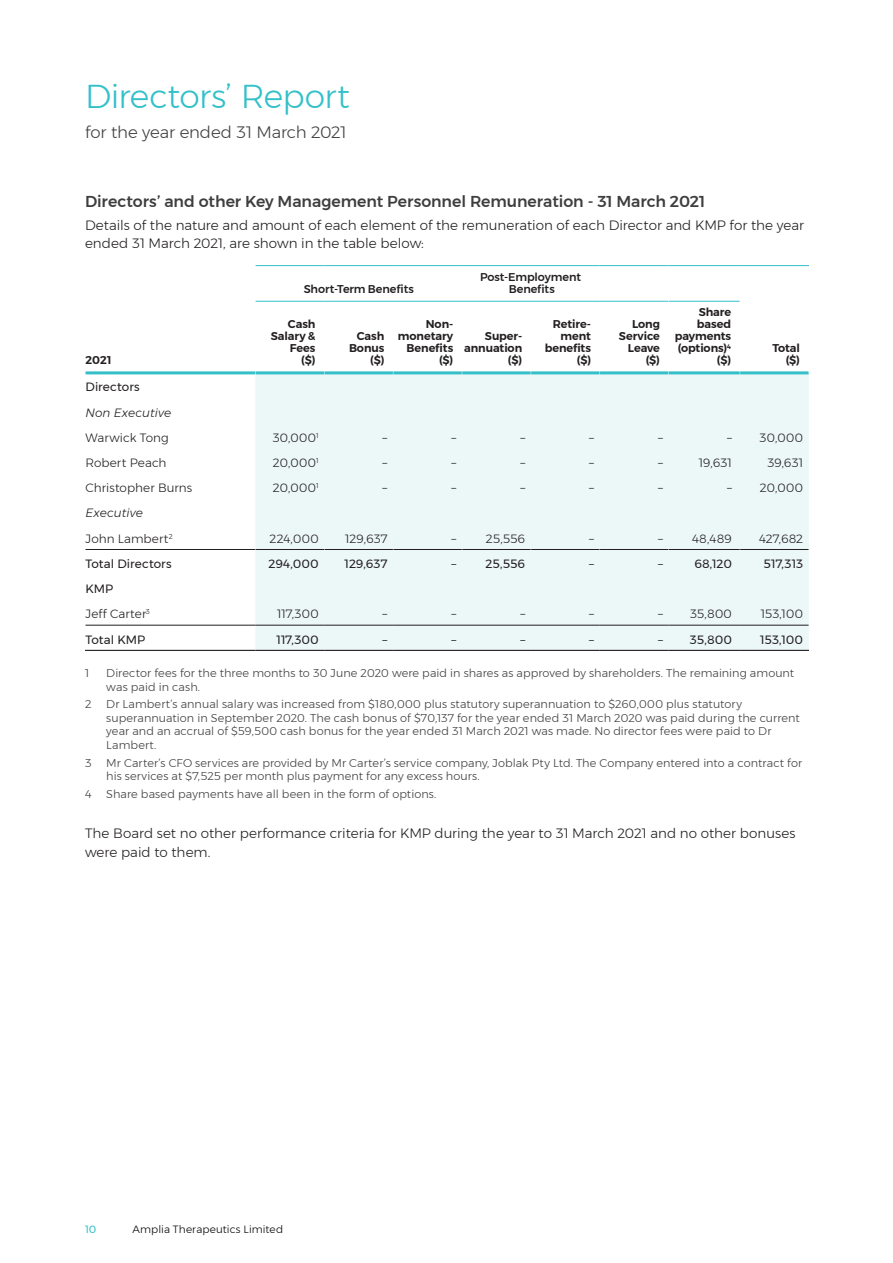
<style>
.page{position:relative;width:893px;height:1263px;background:#fff}
.page>*{position:absolute;margin:0;border:0;box-sizing:border-box;transform-origin:0 0}
.t1{font:300 33px "Montserrat";letter-spacing:-.015em;color:#33c0c9}
.t2{font:300 16.5px "Montserrat";letter-spacing:-.01em;color:#424142}
.t3{font:500 15.75px "Montserrat";color:#3e3e3f}
.t4{font:300 13.5px/18.8px "Montserrat";color:#231f20}
.t5{font:300 12px/25.2px "Montserrat";letter-spacing:.005em;color:#231f20}
.t6{font:12px "Montserrat";letter-spacing:.005em;color:#231f20}
.t7{font:italic 300 12px "Montserrat";letter-spacing:.005em;color:#231f20}
.t8{font:300 11.25px/13.5px "Montserrat";letter-spacing:.005em;color:#3e3e3f}
.t9{font:600 11.25px/12px "Montserrat";letter-spacing:-.01em;color:#231f20;text-align:right}
.t10{font:500 11.25px/12px "Montserrat";letter-spacing:-.01em;color:#231f20;text-align:center}
.t11{font:300 10.5px "Montserrat";letter-spacing:.01em;color:#040503}
.t12{font:10.5px "Montserrat";color:#33c0c9}
.s1{font-style:italic}
.s2{font-weight:400}
</style>
<div class="page">
<div style="left:255px;top:373px;width:554px;height:277px;background:#ecf7f8"></div>
<hr style="left:85px;top:371px;width:170px;height:3px;background:#33c0c9">
<hr style="left:256px;top:371px;width:68px;height:3px;background:#33c0c9">
<hr style="left:324px;top:371px;width:69px;height:3px;background:#33c0c9">
<hr style="left:393px;top:371px;width:69px;height:3px;background:#33c0c9">
<hr style="left:462px;top:371px;width:69px;height:3px;background:#33c0c9">
<hr style="left:531px;top:371px;width:69px;height:3px;background:#33c0c9">
<hr style="left:600px;top:371px;width:68px;height:3px;background:#33c0c9">
<hr style="left:669px;top:371px;width:71px;height:3px;background:#33c0c9">
<hr style="left:740px;top:371px;width:68px;height:3px;background:#33c0c9">
<hr style="left:600px;top:301px;width:68px;height:1px;background:#33c0c9">
<hr style="left:669px;top:301px;width:71px;height:1px;background:#33c0c9">
<hr style="left:85px;top:549px;width:170px;height:1px;background:#231f20">
<hr style="left:256px;top:549px;width:68px;height:1px;background:#231f20">
<hr style="left:324px;top:549px;width:69px;height:1px;background:#231f20">
<hr style="left:393px;top:549px;width:69px;height:1px;background:#231f20">
<hr style="left:462px;top:549px;width:69px;height:1px;background:#231f20">
<hr style="left:531px;top:549px;width:69px;height:1px;background:#231f20">
<hr style="left:600px;top:549px;width:68px;height:1px;background:#231f20">
<hr style="left:669px;top:549px;width:71px;height:1px;background:#231f20">
<hr style="left:740px;top:549px;width:68px;height:1px;background:#231f20">
<hr style="left:85px;top:650px;width:170px;height:1px;background:#231f20">
<hr style="left:255px;top:650px;width:69px;height:1px;background:#231f20">
<hr style="left:324px;top:650px;width:69px;height:1px;background:#231f20">
<hr style="left:393px;top:650px;width:69px;height:1px;background:#231f20">
<hr style="left:462px;top:650px;width:69px;height:1px;background:#231f20">
<hr style="left:531px;top:650px;width:69px;height:1px;background:#231f20">
<hr style="left:600px;top:650px;width:69px;height:1px;background:#231f20">
<hr style="left:669px;top:650px;width:71px;height:1px;background:#231f20">
<hr style="left:740px;top:650px;width:69px;height:1px;background:#231f20">
<hr style="left:256px;top:301px;width:68px;height:1px;background:#33c0c9">
<hr style="left:324px;top:301px;width:69px;height:1px;background:#33c0c9">
<hr style="left:393px;top:301px;width:69px;height:1px;background:#33c0c9">
<hr style="left:462px;top:301px;width:69px;height:1px;background:#33c0c9">
<hr style="left:531px;top:301px;width:69px;height:1px;background:#33c0c9">
<hr style="left:256px;top:265px;width:68px;height:1px;background:#33c0c9">
<hr style="left:324px;top:265px;width:69px;height:1px;background:#33c0c9">
<hr style="left:393px;top:265px;width:69px;height:1px;background:#33c0c9">
<hr style="left:462px;top:265px;width:69px;height:1px;background:#33c0c9">
<hr style="left:531px;top:265px;width:69px;height:1px;background:#33c0c9">
<hr style="left:600px;top:265px;width:69px;height:1px;background:#33c0c9">
<hr style="left:669px;top:265px;width:71px;height:1px;background:#33c0c9">
<hr style="left:740px;top:265px;width:69px;height:1px;background:#33c0c9">
<hr style="left:85px;top:625px;width:170px;height:1px;background:#231f20">
<hr style="left:255px;top:625px;width:69px;height:1px;background:#231f20">
<hr style="left:324px;top:625px;width:69px;height:1px;background:#231f20">
<hr style="left:393px;top:625px;width:69px;height:1px;background:#231f20">
<hr style="left:462px;top:625px;width:69px;height:1px;background:#231f20">
<hr style="left:531px;top:625px;width:69px;height:1px;background:#231f20">
<hr style="left:600px;top:625px;width:69px;height:1px;background:#231f20">
<hr style="left:669px;top:625px;width:71px;height:1px;background:#231f20">
<hr style="left:740px;top:625px;width:68px;height:1px;background:#231f20">
<h1 class="t1" style="left:85px;top:72px;width:266px">Directors’ Report</h1>
<h2 class="t2" style="left:85px;top:120px;width:263px">for the year ended 31 March 2021</h2>
<h3 class="t3" style="left:85px;top:189px;width:622px">Directors’ and other Key Management Personnel Remuneration - 31 March 2021</h3>
<p class="t4" style="left:85px;top:215px;width:721px">Details of the nature and amount of each element of the remuneration of each Director and KMP for the year ended 31 March 2021, are shown in the table below:</p>
<p class="t10" style="left:304px;top:283px;width:112px">Short-Term Benefits</p>
<p class="t10" style="left:480px;top:271px;width:102px">Post-Employment<br>Benefits</p>
<p class="t9" style="left:85px;top:354px;width:28px">2021</p>
<p class="t9" style="left:271px;top:318px;width:46px">Cash<br>Salary &amp;<br>Fees<br>($)</p>
<p class="t9" style="left:349px;top:330px;width:37px">Cash<br>Bonus ($)</p>
<p class="t9" style="left:398px;top:318px;width:57px">Non&shy;monetary<br>Benefits ($)</p>
<p class="t9" style="left:464px;top:330px;width:59px">Super&shy;annuation ($)</p>
<p class="t9" style="left:545px;top:318px;width:48px">Retire&shy;ment benefits ($)</p>
<p class="t9" style="left:619px;top:318px;width:43px">Long<br>Service<br>Leave ($)</p>
<p class="t9" style="left:675px;top:306px;width:58px">Share based payments (options)<sup>4 </sup>($)</p>
<p class="t9" style="left:772px;top:342px;width:29px">Total ($)</p>
<p class="t6" style="left:85px;top:378px;width:56px">Directors</p>
<p class="t7" style="left:85px;top:403px;width:87px">Non Executive</p>
<p class="t5" style="left:85px;top:425px;width:85px">Warwick Tong</p>
<p class="t5" style="left:273px;top:425px;width:47px">30,000<sup>1</sup></p>
<p class="t5" style="left:383px;top:425px;width:6px">–</p>
<p class="t5" style="left:451px;top:425px;width:6px">–</p>
<p class="t5" style="left:520px;top:425px;width:6px">–</p>
<p class="t5" style="left:589px;top:425px;width:6px">–</p>
<p class="t5" style="left:658px;top:425px;width:6px">–</p>
<p class="t5" style="left:727px;top:425px;width:78px">– 30,000</p>
<p class="t5" style="left:85px;top:450px;width:83px">Robert Peach</p>
<p class="t5" style="left:273px;top:450px;width:47px">20,000<sup>1</sup></p>
<p class="t5" style="left:383px;top:450px;width:6px">–</p>
<p class="t5" style="left:451px;top:450px;width:6px">–</p>
<p class="t5" style="left:520px;top:450px;width:6px">–</p>
<p class="t5" style="left:589px;top:450px;width:6px">–</p>
<p class="t5" style="left:658px;top:450px;width:6px">–</p>
<p class="t5" style="left:699px;top:450px;width:35px">19,631</p>
<p class="t5" style="left:767px;top:450px;width:37px">39,631</p>
<p class="t5" style="left:85px;top:475px;width:108px">Christopher Burns</p>
<p class="t5" style="left:273px;top:475px;width:47px">20,000<sup>1</sup></p>
<p class="t5" style="left:383px;top:475px;width:6px">–</p>
<p class="t5" style="left:451px;top:475px;width:6px">–</p>
<p class="t5" style="left:520px;top:475px;width:6px">–</p>
<p class="t5" style="left:589px;top:475px;width:6px">–</p>
<p class="t5" style="left:658px;top:475px;width:6px">–</p>
<p class="t5" style="left:727px;top:475px;width:78px">– 20,000</p>
<p class="t5" style="left:85px;top:500px;width:89px"><span class="s1">Executive<br></span>John Lambert<sup>2</sup></p>
<p class="t5" style="left:270px;top:526px;width:50px">224,000</p>
<p class="t5" style="left:345px;top:526px;width:44px">129,637</p>
<p class="t5" style="left:451px;top:526px;width:6px">–</p>
<p class="t5" style="left:486px;top:526px;width:41px">25,556</p>
<p class="t5" style="left:589px;top:526px;width:6px">–</p>
<p class="t5" style="left:658px;top:526px;width:6px">–</p>
<p class="t5" style="left:692px;top:526px;width:41px">48,489</p>
<p class="t5" style="left:759px;top:526px;width:45px">427,682</p>
<p class="t6" style="left:85px;top:554px;width:88px">Total Directors</p>
<p class="t6" style="left:268px;top:554px;width:52px">294,000</p>
<p class="t6" style="left:345px;top:554px;width:44px">129,637</p>
<p class="t6" style="left:451px;top:554px;width:6px">–</p>
<p class="t6" style="left:485px;top:554px;width:41px">25,556</p>
<p class="t6" style="left:589px;top:554px;width:6px">–</p>
<p class="t6" style="left:658px;top:554px;width:6px">–</p>
<p class="t6" style="left:694px;top:554px;width:39px">68,120</p>
<p class="t6" style="left:764px;top:554px;width:41px">517,313</p>
<p class="t5" style="left:85px;top:576px;width:66px"><span class="s2">KMP<br></span>Jeff Carter<sup>3</sup></p>
<p class="t5" style="left:277px;top:601px;width:43px">117,300</p>
<p class="t5" style="left:383px;top:601px;width:6px">–</p>
<p class="t5" style="left:451px;top:601px;width:6px">–</p>
<p class="t5" style="left:520px;top:601px;width:6px">–</p>
<p class="t5" style="left:589px;top:601px;width:6px">–</p>
<p class="t5" style="left:658px;top:601px;width:75px">– 35,800</p>
<p class="t5" style="left:761px;top:601px;width:44px">153,100</p>
<p class="t6" style="left:85px;top:630px;width:61px">Total KMP</p>
<p class="t6" style="left:277px;top:630px;width:43px">117,300</p>
<p class="t6" style="left:383px;top:630px;width:6px">–</p>
<p class="t6" style="left:451px;top:630px;width:6px">–</p>
<p class="t6" style="left:520px;top:630px;width:6px">–</p>
<p class="t6" style="left:589px;top:630px;width:6px">–</p>
<p class="t6" style="left:658px;top:630px;width:75px">– 35,800</p>
<p class="t6" style="left:760px;top:630px;width:44px">153,100</p>
<p class="t8" style="left:85px;top:666px;width:6px">1</p>
<p class="t8" style="left:106px;top:666px;width:689px">Director fees for the three months to 30 June 2020 were paid in shares as approved by shareholders. The remaining amount was paid in cash.</p>
<p class="t8" style="left:85px;top:697px;width:8px">2</p>
<p class="t8" style="left:106px;top:697px;width:695px">Dr Lambert’s annual salary was increased from $180,000 plus statutory superannuation to $260,000 plus statutory superannuation in September 2020. The cash bonus of $70,137 for the year ended 31 March 2020 was paid during the current year and an accrual of $59,500 cash bonus for the year ended 31 March 2021 was made. No director fees were paid to Dr Lambert.</p>
<p class="t8" style="left:85px;top:756px;width:8px">3</p>
<p class="t8" style="left:106px;top:756px;width:697px">Mr Carter’s CFO services are provided by Mr Carter’s service company, Joblak Pty Ltd. The Company entered into a contract for his services at $7,525 per month plus payment for any excess hours.</p>
<p class="t8" style="left:85px;top:787px;width:8px">4</p>
<p class="t8" style="left:106px;top:787px;width:332px">Share based payments have all been in the form of options.</p>
<p class="t4" style="left:85px;top:824px;width:712px">The Board set no other performance criteria for KMP during the year to 31 March 2021 and no other bonuses were paid to them.</p>
<p class="t12" style="left:85px;top:1221px;width:13px">10</p>
<p class="t11" style="left:133px;top:1221px;width:152px">Amplia Therapeutics Limited</p>
</div>
